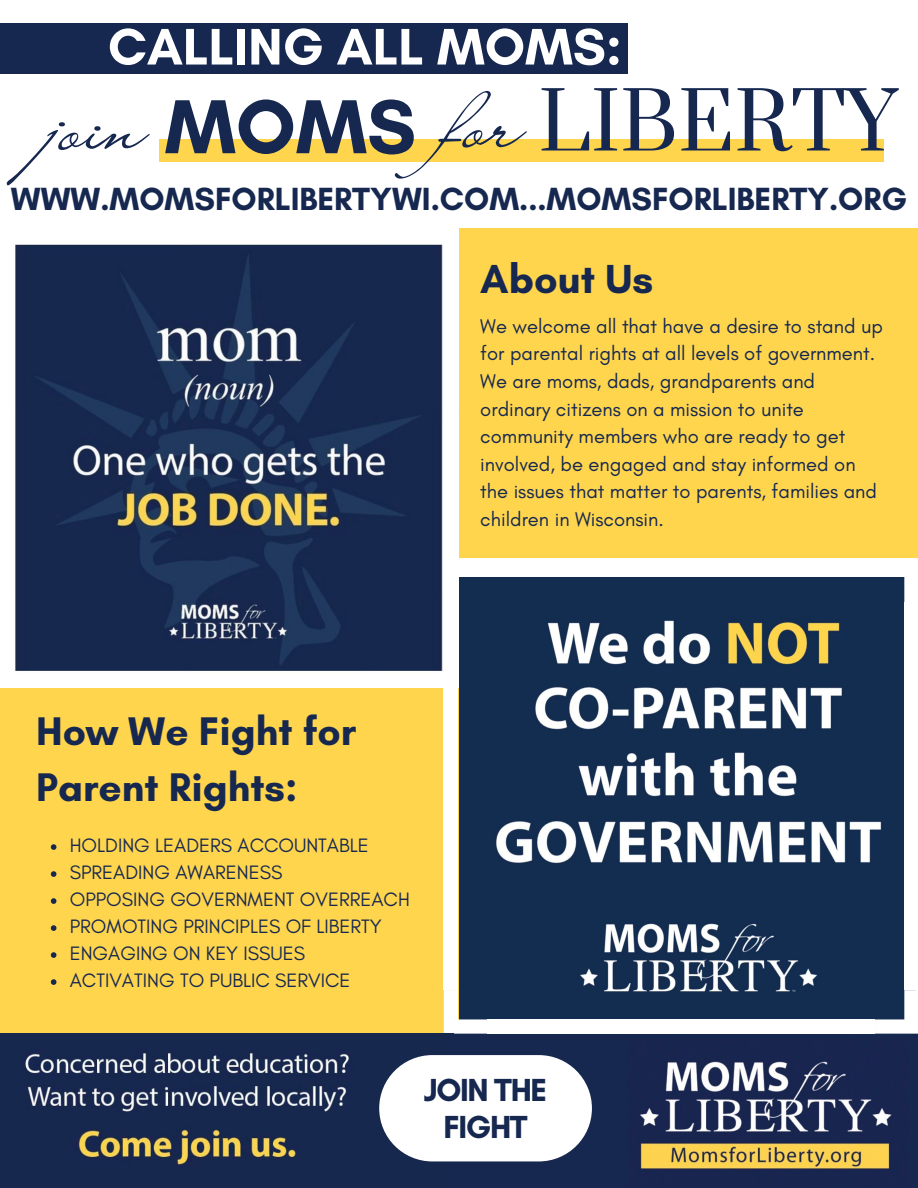
<style>
.page{position:relative;width:918px;height:1188px;background:#fff}
.page>*{position:absolute;margin:0;border:0;box-sizing:border-box;transform-origin:0 0}
.t1{font:78px "Prata";color:#162850}
.t2{font:78px "Liana";color:#162850}
.t3{font:700 52.35px "Glacial Indifference";color:#fff}
.t4{font:700 41.25px "Glacial Indifference";color:#162850}
.t5{font:700 40.65px/56.2px "Glacial Indifference";color:#162850}
.t6{font:700 32.7px "Glacial Indifference";color:#162850}
.t7{font:700 32.55px/36.6px "Glacial Indifference";letter-spacing:-.04em;color:#162850;text-align:center}
.t8{font:20.25px/27.6px "Glacial Indifference";color:#162850}
.t9{font:19.8px/27px "Glacial Indifference";color:#162850}
.s1{font-family:"Glacial Indifference";font-weight:700;font-size:77.85px}
.s2{font-family:"Liana"}
</style>
<div class="page">
<img style="left:458px;top:577px;width:446px;height:442px">
<div style="left:454px;top:228px;width:464px;height:329px;background:#ffd54d"></div>
<div style="left:0;top:1033px;width:918px;height:155px;background:#162850"></div>
<div style="left:0;top:666px;width:458px;height:366px;background:#ffd54d"></div>
<img style="left:0;top:228px;width:459px;height:459px">
<div style="left:0;top:23px;width:628px;height:51px;background:#162850"></div>
<div style="left:159px;top:139px;width:725px;height:23px;background:#ffd54d"></div>
<svg style="left:51px;top:844px;width:5px;height:6px"></svg>
<svg style="left:51px;top:871px;width:5px;height:6px"></svg>
<svg style="left:51px;top:898px;width:5px;height:6px"></svg>
<svg style="left:51px;top:925px;width:5px;height:6px"></svg>
<svg style="left:51px;top:952px;width:5px;height:6px"></svg>
<svg style="left:51px;top:979px;width:5px;height:6px"></svg>
<div style="left:444px;top:602px;width:14px;height:388px;background:#fff"></div>
<div style="left:487px;top:1019px;width:388px;height:15px;background:#fff"></div>
<svg style="left:875px;top:577px;width:30px;height:25px"></svg>
<svg style="left:444px;top:559px;width:43px;height:43px"></svg>
<svg style="left:875px;top:990px;width:43px;height:44px"></svg>
<svg style="left:444px;top:990px;width:43px;height:44px"></svg>
<img style="left:25px;top:1033px;width:428px;height:132px">
<img style="left:640px;top:1061px;width:252px;height:109px">
<div style="left:379px;top:1055px;width:213px;height:106px;background:#fff;border-radius:53px"></div>
<h2 class="t3" style="left:108px;top:15px;width:515px">CALLING ALL MOMS:</h2>
<h1 class="t1" style="left:165px;top:73px;width:734px"><span class="s1">MOMS</span> <span class="s2">for</span> LIBERTY</h1>
<h3 class="t6" style="left:11px;top:179px;width:898px">WWW.MOMSFORLIBERTYWI.COM...MOMSFORLIBERTY.ORG</h3>
<h1 class="t2" style="left:47px;top:75px;width:101px">join</h1>
<h3 class="t4" style="left:480px;top:254px;width:175px">About Us</h3>
<p class="t8" style="left:480px;top:312px;width:404px">We welcome all that have a desire to stand up for parental rights at all levels of government.<br>We are moms, dads, grandparents and ordinary citizens on a mission to unite community members who are ready to get involved, be engaged and stay informed on the issues that matter to parents, families and children in Wisconsin.</p>
<h3 class="t5" style="left:36px;top:703px;width:322px">How We Fight for<br>Parent Rights:</h3>
<p class="t9" style="left:70px;top:832px;width:342px">HOLDING LEADERS ACCOUNTABLE<br>SPREADING AWARENESS<br>OPPOSING GOVERNMENT OVERREACH<br>PROMOTING PRINCIPLES OF LIBERTY<br>ENGAGING ON KEY ISSUES<br>ACTIVATING TO PUBLIC SERVICE</p>
<h3 class="t7" style="left:424px;top:1071px;width:125px">JOIN THE<br>FIGHT</h3>
</div>
